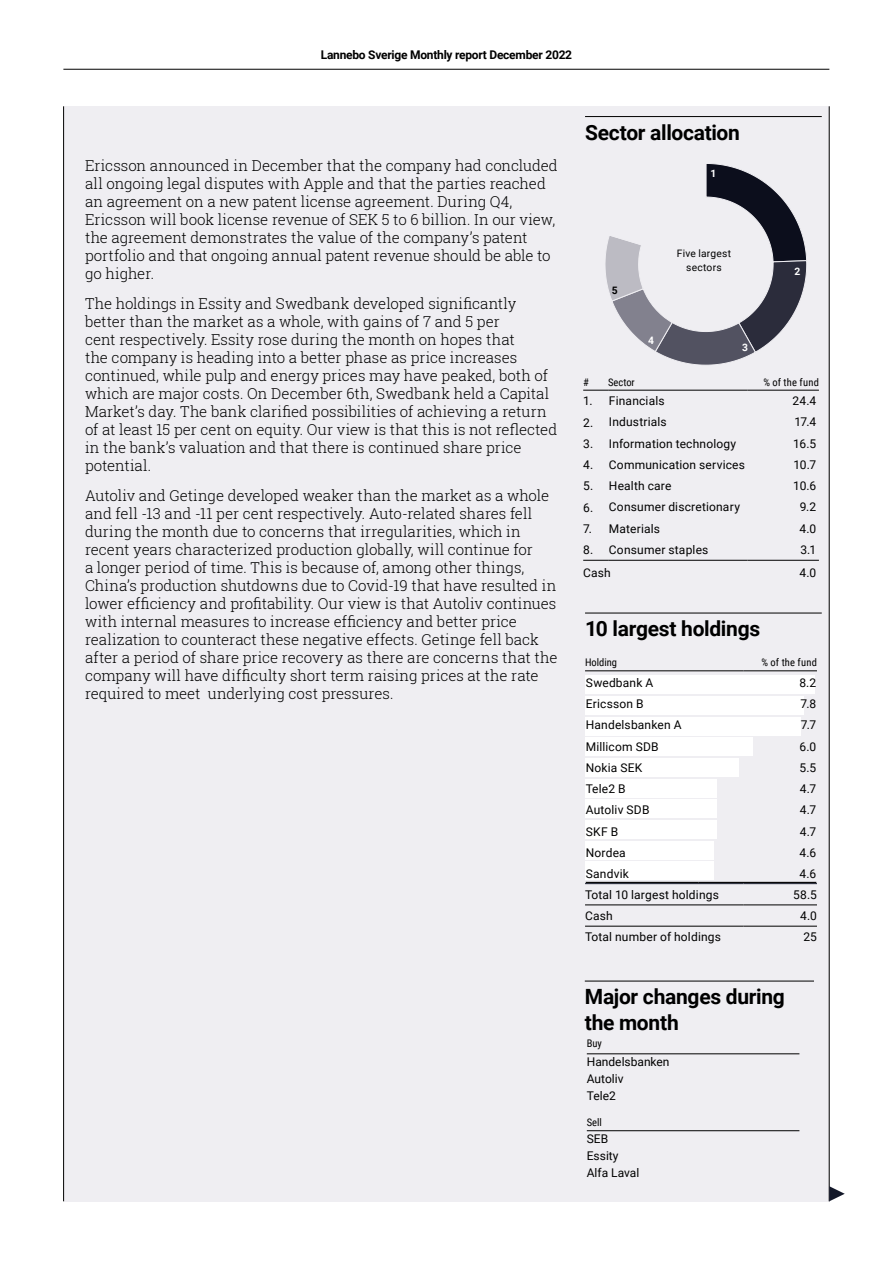
<style>
.page{position:relative;width:893px;height:1263px;background:#fff}
.page>*{position:absolute;margin:0;border:0;box-sizing:border-box;transform-origin:0 0}
.t1{font:700 21px/25.5px "Roboto";letter-spacing:-.015em;color:#000}
.t2{font:300 15px/18px "Roboto Slab";color:#000}
.t3{font:12px/21.3px "Roboto";letter-spacing:.015em;color:#000}
.t4{font:700 12px "Roboto";letter-spacing:-.02em;color:#000}
.t5{font:10.5px "Roboto Condensed";color:#000}
.t6{font:10.5px "Roboto Condensed";letter-spacing:.02em;color:#000}
.t7{font:10.2px/14.1px "Roboto";letter-spacing:.02em;color:#000;text-align:center}
.t8{font:700 10.2px "Roboto";color:#fff}
.t9{font:700 10.2px "Roboto";color:#000}
</style>
<div class="page">
<div style="left:64px;top:106px;width:765px;height:1095px;background:#efeef2"></div>
<hr style="left:63px;top:106px;width:1px;height:1095px;background:#000">
<hr style="left:829px;top:106px;width:1px;height:1095px;background:#000">
<svg style="left:829px;top:1186px;width:16px;height:15px"></svg>
<div style="left:585px;top:676px;width:230px;height:18px;background:#fff"></div>
<div style="left:585px;top:696px;width:219px;height:19px;background:#fff"></div>
<div style="left:585px;top:717px;width:216px;height:18px;background:#fff"></div>
<div style="left:585px;top:737px;width:168px;height:19px;background:#fff"></div>
<div style="left:585px;top:758px;width:154px;height:19px;background:#fff"></div>
<div style="left:585px;top:779px;width:132px;height:18px;background:#fff"></div>
<div style="left:585px;top:799px;width:132px;height:19px;background:#fff"></div>
<div style="left:585px;top:820px;width:132px;height:19px;background:#fff"></div>
<div style="left:585px;top:841px;width:129px;height:18px;background:#fff"></div>
<div style="left:585px;top:861px;width:129px;height:19px;background:#fff"></div>
<hr style="left:585px;top:116px;width:237px;height:1px;background:#000">
<hr style="left:585px;top:613px;width:237px;height:1px;background:#000">
<hr style="left:585px;top:883px;width:158px;height:1px;background:#131829">
<hr style="left:743px;top:883px;width:74px;height:1px;background:#131829">
<hr style="left:585px;top:670px;width:158px;height:1px;background:#000">
<hr style="left:743px;top:670px;width:74px;height:1px;background:#000">
<hr style="left:585px;top:905px;width:158px;height:1px;background:#000">
<hr style="left:743px;top:905px;width:74px;height:1px;background:#000">
<hr style="left:585px;top:926px;width:158px;height:1px;background:#000">
<hr style="left:743px;top:926px;width:74px;height:1px;background:#000">
<svg style="left:605px;top:163px;width:202px;height:202px"></svg>
<hr style="left:585px;top:981px;width:229px;height:1px;background:#000">
<svg style="left:583px;top:560px;width:25px;height:1px"></svg>
<hr style="left:608px;top:560px;width:139px;height:1px;background:#000">
<hr style="left:608px;top:390px;width:139px;height:1px;background:#000">
<svg style="left:583px;top:390px;width:25px;height:1px"></svg>
<hr style="left:747px;top:390px;width:72px;height:1px;background:#000">
<hr style="left:747px;top:560px;width:72px;height:1px;background:#000">
<hr style="left:587px;top:1053px;width:212px;height:1px;background:#000">
<hr style="left:587px;top:1130px;width:212px;height:1px;background:#000">
<hr style="left:586px;top:882px;width:112px;height:1px;background:#000">
<hr style="left:698px;top:882px;width:118px;height:1px;background:#000">
<hr style="left:63px;top:69px;width:766px;height:1px;background:#000">
<p class="t4" style="left:321px;top:46px;width:253px">Lannebo Sverige Monthly report December 2022</p>
<p class="t2" style="left:85px;top:156px;width:474px">Ericsson announced in December that the company had concluded all ongoing legal disputes with Apple and that the parties reached an agreement on a new patent license agreement. During Q4, Ericsson will book license revenue of SEK 5 to 6 billion. In our view, the agreement demonstrates the value of the company’s patent portfolio and that ongoing annual patent revenue should be able to go higher.</p>
<p class="t2" style="left:85px;top:294px;width:474px">The holdings in Essity and Swedbank developed significantly better than the market as a whole, with gains of 7 and 5 per<br>cent respectively. Essity rose during the month on hopes that<br>the company is heading into a better phase as price increases continued, while pulp and energy prices may have peaked, both of which are major costs. On December 6th, Swedbank held a Capital Market’s day. The bank clarified possibilities of achieving a return of at least 15 per cent on equity. Our view is that this is not reflected in the bank’s valuation and that there is continued share price potential.</p>
<p class="t2" style="left:85px;top:486px;width:474px">Autoliv and Getinge developed weaker than the market as a whole and fell -13 and -11 per cent respectively. Auto-related shares fell during the month due to concerns that irregularities, which in recent years characterized production globally, will continue for<br>a longer period of time. This is because of, among other things, China’s production shutdowns due to Covid-19 that have resulted in lower efficiency and profitability. Our view is that Autoliv continues with internal measures to increase efficiency and better price realization to counteract these negative effects. Getinge fell back after a period of share price recovery as there are concerns that the company will have difficulty short term raising prices at the rate required to meet underlying cost pressures.</p>
<h1 class="t1" style="left:585px;top:119px;width:156px">Sector allocation</h1>
<p class="t9" style="left:612px;top:283px;width:7px">5</p>
<p class="t8" style="left:710px;top:167px;width:7px">1</p>
<p class="t7" style="left:677px;top:246px;width:56px">Five largest sectors</p>
<p class="t8" style="left:648px;top:334px;width:7px">4</p>
<p class="t8" style="left:742px;top:341px;width:7px">3</p>
<p class="t8" style="left:795px;top:264px;width:7px">2</p>
<p class="t5" style="left:583px;top:374px;width:7px">#</p>
<p class="t5" style="left:608px;top:374px;width:28px">Sector</p>
<p class="t6" style="left:763px;top:374px;width:57px">% of the fund</p>
<p class="t3" style="left:583px;top:390px;width:12px;text-align:justify">1.<br>2.<br>3.<br>4.<br>5.<br>6.<br>7.<br>8.</p>
<p class="t3" style="left:583px;top:561px;width:29px">Cash</p>
<p class="t3" style="left:799px;top:561px;width:18px">4.0</p>
<p class="t3" style="left:609px;top:390px;width:57px">Financials</p>
<p class="t3" style="left:792px;top:390px;width:25px">24.4</p>
<p class="t3" style="left:609px;top:411px;width:59px">Industrials</p>
<p class="t3" style="left:794px;top:411px;width:24px">17.4</p>
<p class="t3" style="left:609px;top:432px;width:129px">Information technology</p>
<p class="t3" style="left:793px;top:432px;width:25px">16.5</p>
<p class="t3" style="left:609px;top:453px;width:138px">Communication services</p>
<p class="t3" style="left:793px;top:453px;width:24px">10.7</p>
<p class="t3" style="left:609px;top:475px;width:64px">Health care</p>
<p class="t3" style="left:793px;top:475px;width:25px">10.6</p>
<p class="t3" style="left:609px;top:496px;width:133px">Consumer discretionary</p>
<p class="t3" style="left:800px;top:496px;width:18px">9.2</p>
<p class="t3" style="left:609px;top:517px;width:53px">Materials</p>
<p class="t3" style="left:799px;top:517px;width:18px">4.0</p>
<p class="t3" style="left:609px;top:539px;width:101px">Consumer staples</p>
<p class="t3" style="left:800px;top:539px;width:17px">3.1</p>
<h1 class="t1" style="left:585px;top:615px;width:177px">10 largest holdings</h1>
<p class="t5" style="left:585px;top:655px;width:34px">Holding</p>
<p class="t6" style="left:761px;top:655px;width:57px">% of the fund</p>
<p class="t3" style="left:586px;top:671px;width:69px">Swedbank A</p>
<p class="t3" style="left:799px;top:671px;width:19px">8.2</p>
<p class="t3" style="left:586px;top:693px;width:59px">Ericsson B</p>
<p class="t3" style="left:800px;top:693px;width:17px">7.8</p>
<p class="t3" style="left:586px;top:714px;width:97px">Handelsbanken A</p>
<p class="t3" style="left:801px;top:714px;width:17px">7.7</p>
<p class="t3" style="left:586px;top:735px;width:74px">Millicom SDB</p>
<p class="t3" style="left:799px;top:735px;width:18px">6.0</p>
<p class="t3" style="left:586px;top:756px;width:58px">Nokia SEK</p>
<p class="t3" style="left:799px;top:756px;width:18px">5.5</p>
<p class="t3" style="left:586px;top:778px;width:41px">Tele2 B</p>
<p class="t3" style="left:800px;top:778px;width:18px">4.7</p>
<p class="t3" style="left:586px;top:799px;width:65px">Autoliv SDB</p>
<p class="t3" style="left:800px;top:799px;width:18px">4.7</p>
<p class="t3" style="left:586px;top:820px;width:34px">SKF B</p>
<p class="t3" style="left:800px;top:820px;width:18px">4.7</p>
<p class="t3" style="left:586px;top:841px;width:42px">Nordea</p>
<p class="t3" style="left:800px;top:841px;width:18px">4.6</p>
<p class="t3" style="left:586px;top:863px;width:45px">Sandvik</p>
<p class="t3" style="left:800px;top:863px;width:18px">4.6</p>
<p class="t3" style="left:585px;top:883px;width:135px">Total 10 largest holdings</p>
<p class="t3" style="left:793px;top:883px;width:25px">58.5</p>
<p class="t3" style="left:585px;top:904px;width:29px">Cash</p>
<p class="t3" style="left:800px;top:904px;width:18px">4.0</p>
<p class="t3" style="left:585px;top:926px;width:137px">Total number of holdings</p>
<p class="t3" style="left:803px;top:926px;width:15px">25</p>
<h1 class="t1" style="left:585px;top:983px;width:202px">Major changes during the month</h1>
<p class="t5" style="left:587px;top:1036px;width:17px">Buy</p>
<p class="t3" style="left:587px;top:1053px;width:84px;line-height:17px">Handelsbanken<br>Autoliv<br>Tele2</p>
<p class="t5" style="left:587px;top:1115px;width:17px">Sell</p>
<p class="t3" style="left:587px;top:1129px;width:54px;line-height:17.1px">SEB<br>Essity<br>Alfa Laval</p>
</div>
